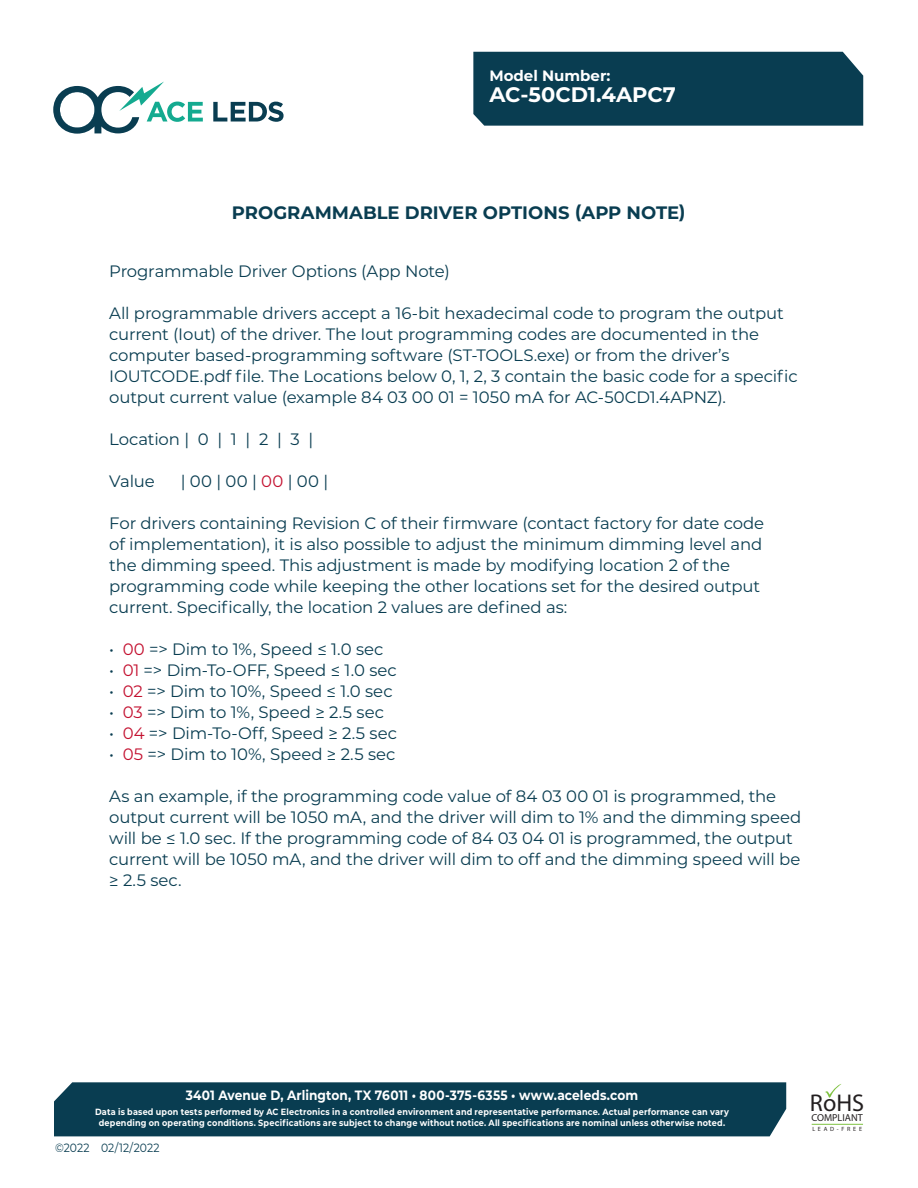
<style>
.page{position:relative;width:918px;height:1188px;background:#fff}
.page>*{position:absolute;margin:0;border:0;box-sizing:border-box;transform-origin:0 0}
.t1{font:24.3px "Myriad Pro";color:#231f20}
.t2{font:700 21px "Montserrat";color:#fff}
.t3{font:700 18px "Montserrat";color:#093d51}
.t4{font:16.5px/21px "Montserrat";letter-spacing:-.01em;color:#093d51}
.t5{font:700 15px "Montserrat";color:#fff}
.t6{font:700 13.5px "Montserrat";letter-spacing:.005em;color:#fff;scale:.9 1}
.t7{font:12px "Montserrat";letter-spacing:.005em;color:#093d51;scale:.9 1}
.t8{font:10.2px "Myriad Pro";color:#231f20}
.t9{font:700 9px "Montserrat";letter-spacing:.02em;color:#fff;scale:.9 1}
.t10{font:6.15px "Myriad Pro";letter-spacing:.45em;color:#231f20}
.s1{color:#c3102f}
</style>
<div class="page">
<div style="left:54px;top:1082px;width:732px;height:54px;background:#093d51"></div>
<hr style="left:812px;top:1124px;width:51px;height:1px;background:#7fc241">
<svg style="left:825px;top:1084px;width:17px;height:14px"></svg>
<svg style="left:53px;top:81px;width:150px;height:53px"></svg>
<svg style="left:213px;top:102px;width:71px;height:20px"></svg>
<div style="left:473px;top:52px;width:390px;height:74px;background:#093d51"></div>
<p class="t5" style="left:489px;top:65px;width:123px">Model Number:</p>
<p class="t2" style="left:489px;top:80px;width:188px">AC-50CD1.4APC7</p>
<p class="t3" style="left:232px;top:200px;width:455px">PROGRAMMABLE DRIVER OPTIONS (APP NOTE)</p>
<p class="t4" style="left:109px;top:260px;width:342px">Programmable Driver Options (App Note)</p>
<p class="t4" style="left:109px;top:302px;width:690px">All programmable drivers accept a 16-bit hexadecimal code to program the output current (Iout) of the driver. The Iout programming codes are documented in the computer based-programming software (ST-TOOLS.exe) or from the driver’s IOUTCODE.pdf file. The Locations below 0, 1, 2, 3 contain the basic code for a specific output current value (example 84 03 00 01 = 1050 mA for AC-50CD1.4APNZ).</p>
<p class="t4" style="left:109px;top:428px;width:206px">Location | 0 | 1 | 2 | 3 |</p>
<p class="t4" style="left:109px;top:470px;width:47px">Value</p>
<p class="t4" style="left:181px;top:470px;width:149px">| 00 | 00 | <span class="s1">00</span> | 00 |</p>
<p class="t4" style="left:109px;top:512px;width:657px">For drivers containing Revision C of their firmware (contact factory for date code of implementation), it is also possible to adjust the minimum dimming level and the dimming speed. This adjustment is made by modifying location 2 of the programming code while keeping the other locations set for the desired output current. Specifically, the location 2 values are defined as:</p>
<p class="t4" style="left:109px;top:638px;width:276px">• <span class="s1">00</span> =&gt; Dim to 1%, Speed ≤ 1.0 sec</p>
<p class="t4" style="left:109px;top:659px;width:289px">• <span class="s1">01</span> =&gt; Dim-To-OFF, Speed ≤ 1.0 sec</p>
<p class="t4" style="left:109px;top:680px;width:285px">• <span class="s1">02</span> =&gt; Dim to 10%, Speed ≤ 1.0 sec</p>
<p class="t4" style="left:109px;top:701px;width:276px">• <span class="s1">03</span> =&gt; Dim to 1%, Speed ≥ 2.5 sec</p>
<p class="t4" style="left:109px;top:722px;width:289px">• <span class="s1">04</span> =&gt; Dim-To-Off, Speed ≥ 2.5 sec</p>
<p class="t4" style="left:109px;top:743px;width:288px">• <span class="s1">05</span> =&gt; Dim to 10%, Speed ≥ 2.5 sec</p>
<p class="t4" style="left:109px;top:785px;width:694px">As an example, if the programming code value of 84 03 00 01 is programmed, the output current will be 1050 mA, and the driver will dim to 1% and the dimming speed will be ≤ 1.0 sec. If the programming code of 84 03 04 01 is programmed, the output current will be 1050 mA, and the driver will dim to off and the dimming speed will be ≥ 2.5 sec.</p>
<p class="t6" style="left:186px;top:1085px;width:504px">3401 Avenue D, Arlington, TX 76011 • 800-375-6355 • www.aceleds.com</p>
<p class="t9" style="left:95px;top:1105px;width:706px">Data is based upon tests performed by AC Electronics in a controlled environment and representative performance. Actual performance can vary</p>
<p class="t9" style="left:99px;top:1116px;width:697px">depending on operating conditions. Specifications are subject to change without notice. All specifications are nominal unless otherwise noted.</p>
<p class="t7" style="left:55px;top:1139px;width:118px">©2022 02/12/2022</p>
<p class="t1" style="left:810px;top:1088px;width:56px">RoHS</p>
<p class="t8" style="left:811px;top:1112px;width:53px">COMPLIANT</p>
<p class="t10" style="left:812px;top:1126px;width:51px">LEAD-FREE</p>
</div>
